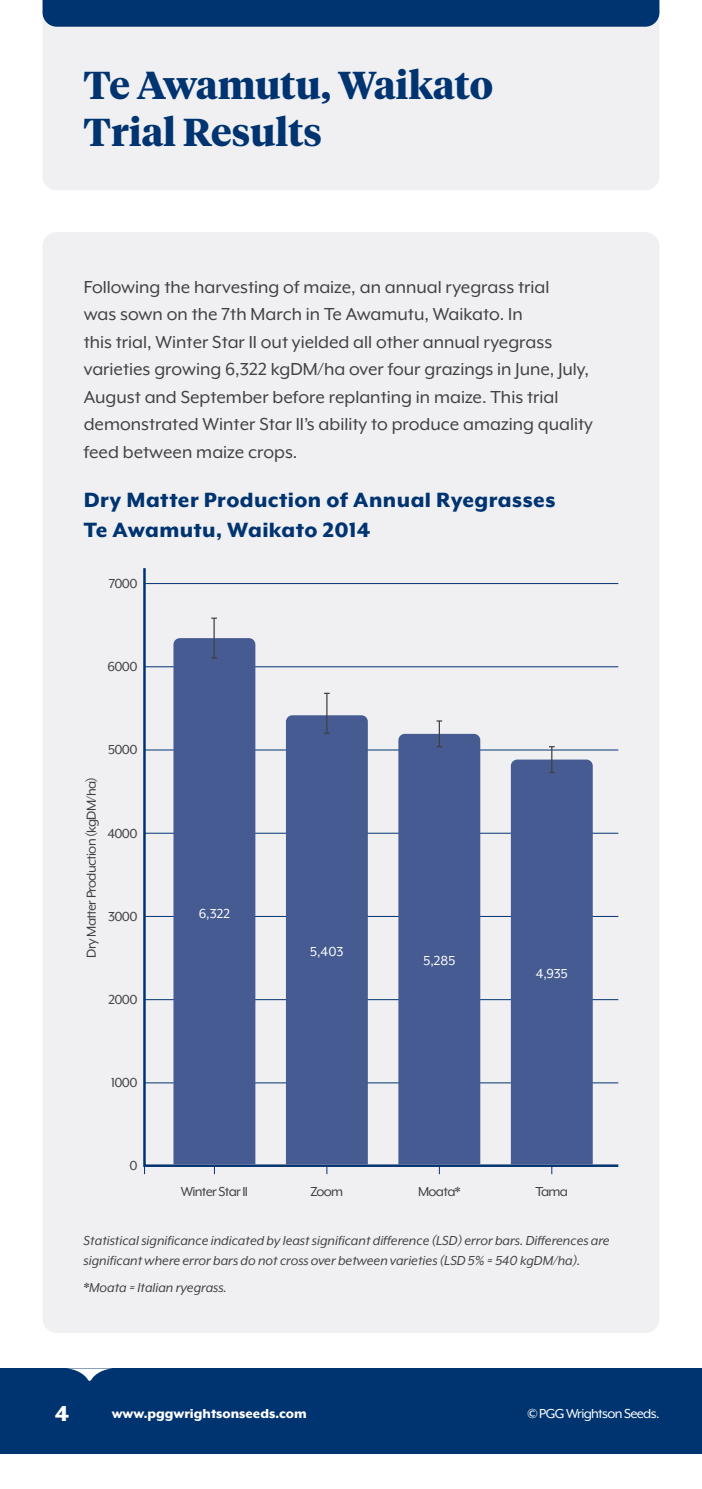
<style>
.page{position:relative;width:702px;height:1489px;background:#fff}
.page>*{position:absolute;margin:0;border:0;box-sizing:border-box;transform-origin:0 0}
.t1{font:700 38.75px/46.5px "Tiempos Headline";color:#003471}
.t2{font:800 25px "Mr Eaves XL Mod OT";color:#fff}
.t3{font:800 23.75px/30px "Mr Eaves XL Mod OT";letter-spacing:.02em;color:#003471}
.t4{font:20px/27.5px "Mr Eaves XL Mod OT";color:#414042}
.t5{font:italic 15px/20px "Mr Eaves XL Mod OT";color:#414042}
.t6{font:15px "Mr Eaves XL Mod OT";letter-spacing:-.045em;color:#414042}
.t7{font:15px "Mr Eaves XL Mod OT";letter-spacing:-.045em;color:#fff}
.t8{font:800 15px "Mr Eaves XL Mod OT";color:#fff}
</style>
<div class="page">
<div style="left:43px;top:0;width:616px;height:190px;background:#f0f0f3;border-radius:14px"></div>
<div style="left:43px;top:232px;width:616px;height:1100px;background:#f0f0f3;border-radius:14px"></div>
<svg style="left:143px;top:568px;width:476px;height:600px"></svg>
<hr style="left:144px;top:916px;width:474px;height:1px;background:#003471">
<hr style="left:144px;top:666px;width:474px;height:1px;background:#003471">
<hr style="left:144px;top:583px;width:474px;height:1px;background:#003471">
<hr style="left:144px;top:832px;width:474px;height:1px;background:#003471">
<hr style="left:144px;top:749px;width:474px;height:1px;background:#003471">
<hr style="left:144px;top:999px;width:474px;height:1px;background:#003471">
<hr style="left:144px;top:1082px;width:474px;height:1px;background:#003471">
<div style="left:0;top:1368px;width:702px;height:85px;background:#003471"></div>
<div style="left:43px;top:0;width:616px;height:27px;background:#003471"></div>
<svg style="left:67px;top:1368px;width:46px;height:13px"></svg>
<div style="left:173px;top:638px;width:82px;height:526px;background:#455b91"></div>
<hr style="left:213px;top:618px;width:2px;height:40px;background:#414042">
<hr style="left:326px;top:693px;width:1px;height:40px;background:#414042">
<div style="left:286px;top:715px;width:82px;height:459px;background:#455b91"></div>
<hr style="left:438px;top:721px;width:2px;height:25px;background:#414042">
<div style="left:398px;top:733px;width:82px;height:441px;background:#455b91"></div>
<div style="left:511px;top:746px;width:81px;height:428px;background:#455b91"></div>
<h1 class="t1" style="left:84px;top:60px;width:411px">Te Awamutu, Waikato<br>Trial Results</h1>
<p class="t4" style="left:84px;top:273px;width:510px">Following the harvesting of maize, an annual ryegrass trial<br>was sown on the 7th March in Te Awamutu, Waikato. In<br>this trial, Winter Star II out yielded all other annual ryegrass varieties growing 6,322 kgDM/ha over four grazings in June, July, August and September before replanting in maize. This trial demonstrated Winter Star II’s ability to produce amazing quality feed between maize crops.</p>
<p class="t3" style="left:84px;top:485px;width:473px">Dry Matter Production of Annual Ryegrasses<br>Te Awamutu, Waikato 2014</p>
<p class="t6" style="left:109px;top:576px;width:30px">7000</p>
<p class="t6" style="left:108px;top:659px;width:31px">6000</p>
<p class="t6" style="left:108px;top:742px;width:31px">5000</p>
<p class="t6" style="left:84px;top:957px;width:182px;rotate:-90deg">Dry Matter Production (kgDM/ha)</p>
<p class="t6" style="left:107px;top:825px;width:32px">4000</p>
<p class="t6" style="left:108px;top:908px;width:31px">3000</p>
<p class="t6" style="left:108px;top:991px;width:31px">2000</p>
<p class="t6" style="left:111px;top:1075px;width:28px">1000</p>
<p class="t6" style="left:129px;top:1158px;width:10px">0</p>
<p class="t7" style="left:199px;top:905px;width:33px">6,322</p>
<p class="t7" style="left:310px;top:944px;width:35px">5,403</p>
<p class="t7" style="left:423px;top:953px;width:33px">5,285</p>
<p class="t7" style="left:535px;top:966px;width:34px">4,935</p>
<p class="t6" style="left:181px;top:1183px;width:69px">Winter Star II</p>
<p class="t6" style="left:310px;top:1183px;width:34px">Zoom</p>
<p class="t6" style="left:418px;top:1183px;width:44px">Moata*</p>
<p class="t6" style="left:535px;top:1183px;width:34px">Tama</p>
<p class="t5" style="left:84px;top:1230px;width:527px">Statistical significance indicated by least significant difference (LSD) error bars. Differences are significant where error bars do not cross over between varieties (LSD 5% = 540 kgDM/ha).</p>
<p class="t5" style="left:84px;top:1277px;width:145px">*Moata = Italian ryegrass.</p>
<p class="t2" style="left:55px;top:1401px;width:16px">4</p>
<p class="t8" style="left:112px;top:1405px;width:196px">www.pggwrightsonseeds.com</p>
<p class="t7" style="left:527px;top:1405px;width:133px">© PGG Wrightson Seeds.</p>
</div>
